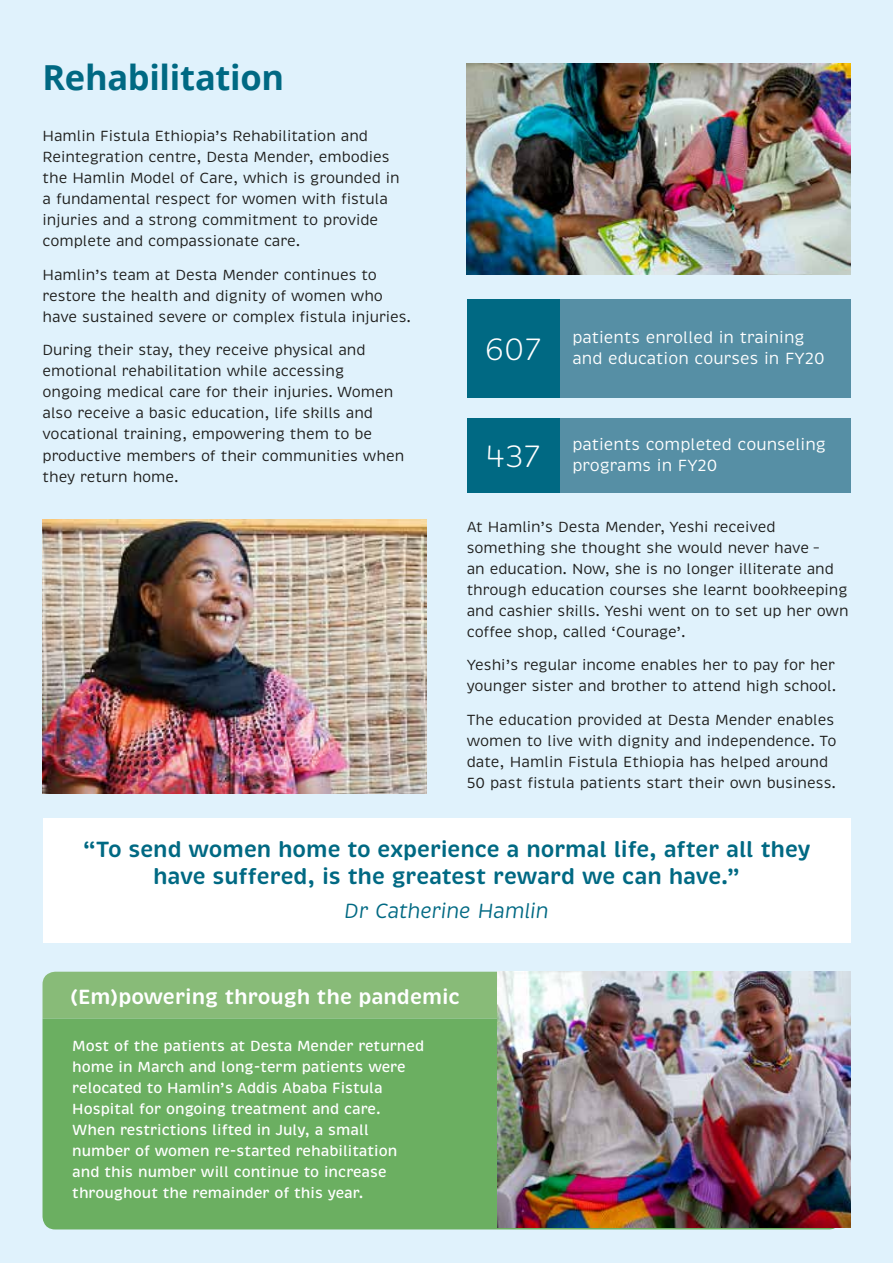
<style>
.page{position:relative;width:893px;height:1263px;background:#e0f2fc}
.page>*{position:absolute;margin:0;border:0;box-sizing:border-box;transform-origin:0 0}
.t1{font:700 34.5px "Open Sans";letter-spacing:-.01em;color:#006983}
.t2{font:300 31.5px "Brevia";color:#fff}
.t3{font:600 22.5px/27px "Brevia";letter-spacing:-.005em;color:#006983;text-align:center}
.t4{font:600 21px "Brevia";color:#fff}
.t5{font:italic 21px "Brevia";letter-spacing:-.025em;color:#006983}
.t6{font:16.5px/21px "Brevia";color:#fff}
.t7{font:15px/21px "Brevia";letter-spacing:-.005em;color:#1d1d1b}
.t8{font:500 15px/21px "Brevia";color:#fff}
</style>
<div class="page">
<div style="left:467px;top:418px;width:93px;height:75px;background:#006983"></div>
<div style="left:560px;top:418px;width:290px;height:75px;background:#568fa5"></div>
<img style="left:467px;top:64px;width:383px;height:210px">
<div style="left:43px;top:972px;width:454px;height:47px;background:#88bb78"></div>
<div style="left:43px;top:1019px;width:799px;height:210px;background:#6baf61"></div>
<div style="left:43px;top:818px;width:808px;height:124px;background:#fff"></div>
<div style="left:467px;top:300px;width:93px;height:98px;background:#006983"></div>
<div style="left:560px;top:300px;width:290px;height:98px;background:#568fa5"></div>
<img style="left:497px;top:972px;width:354px;height:255px">
<img style="left:43px;top:520px;width:383px;height:273px">
<h1 class="t1" style="left:43px;top:53px;width:243px">Rehabilitation</h1>
<p class="t7" style="left:43px;top:126px;width:359px">Hamlin Fistula Ethiopia’s Rehabilitation and Reintegration centre, Desta Mender, embodies the Hamlin Model of Care, which is grounded in a fundamental respect for women with fistula injuries and a strong commitment to provide complete and compassionate care.</p>
<p class="t7" style="left:43px;top:264px;width:370px">Hamlin’s team at Desta Mender continues to restore the health and dignity of women who have sustained severe or complex fistula injuries.</p>
<p class="t7" style="left:43px;top:340px;width:363px">During their stay, they receive physical and emotional rehabilitation while accessing ongoing medical care for their injuries. Women also receive a basic education, life skills and vocational training, empowering them to be productive members of their communities when they return home.</p>
<h2 class="t2" style="left:485px;top:330px;width:58px">607</h2>
<p class="t6" style="left:572px;top:327px;width:254px">patients enrolled in training and education courses in FY20</p>
<h2 class="t2" style="left:486px;top:437px;width:57px">437</h2>
<p class="t6" style="left:572px;top:434px;width:255px">patients completed counseling programs in FY20</p>
<p class="t7" style="left:467px;top:516px;width:383px">At Hamlin’s Desta Mender, Yeshi received something she thought she would never have –<br>an education. Now, she is no longer illiterate and through education courses she learnt bookkeeping and cashier skills. Yeshi went on to set up her own coffee shop, called ‘Courage’.</p>
<p class="t7" style="left:467px;top:655px;width:371px">Yeshi’s regular income enables her to pay for her younger sister and brother to attend high school.</p>
<p class="t7" style="left:467px;top:710px;width:371px">The education provided at Desta Mender enables women to live with dignity and independence. To date, Hamlin Fistula Ethiopia has helped around 50 past fistula patients start their own business.</p>
<h3 class="t3" style="left:83px;top:836px;width:729px">“To send women home to experience a normal life, after all they have suffered, is the greatest reward we can have.”</h3>
<h3 class="t5" style="left:344px;top:898px;width:206px">Dr Catherine Hamlin</h3>
<h3 class="t4" style="left:70px;top:983px;width:391px">(Em)powering through the pandemic</h3>
<p class="t8" style="left:72px;top:1036px;width:353px">Most of the patients at Desta Mender returned home in March and long-term patients were relocated to Hamlin’s Addis Ababa Fistula Hospital for ongoing treatment and care.<br>When restrictions lifted in July, a small number of women re-started rehabilitation and this number will continue to increase throughout the remainder of this year.</p>
</div>
